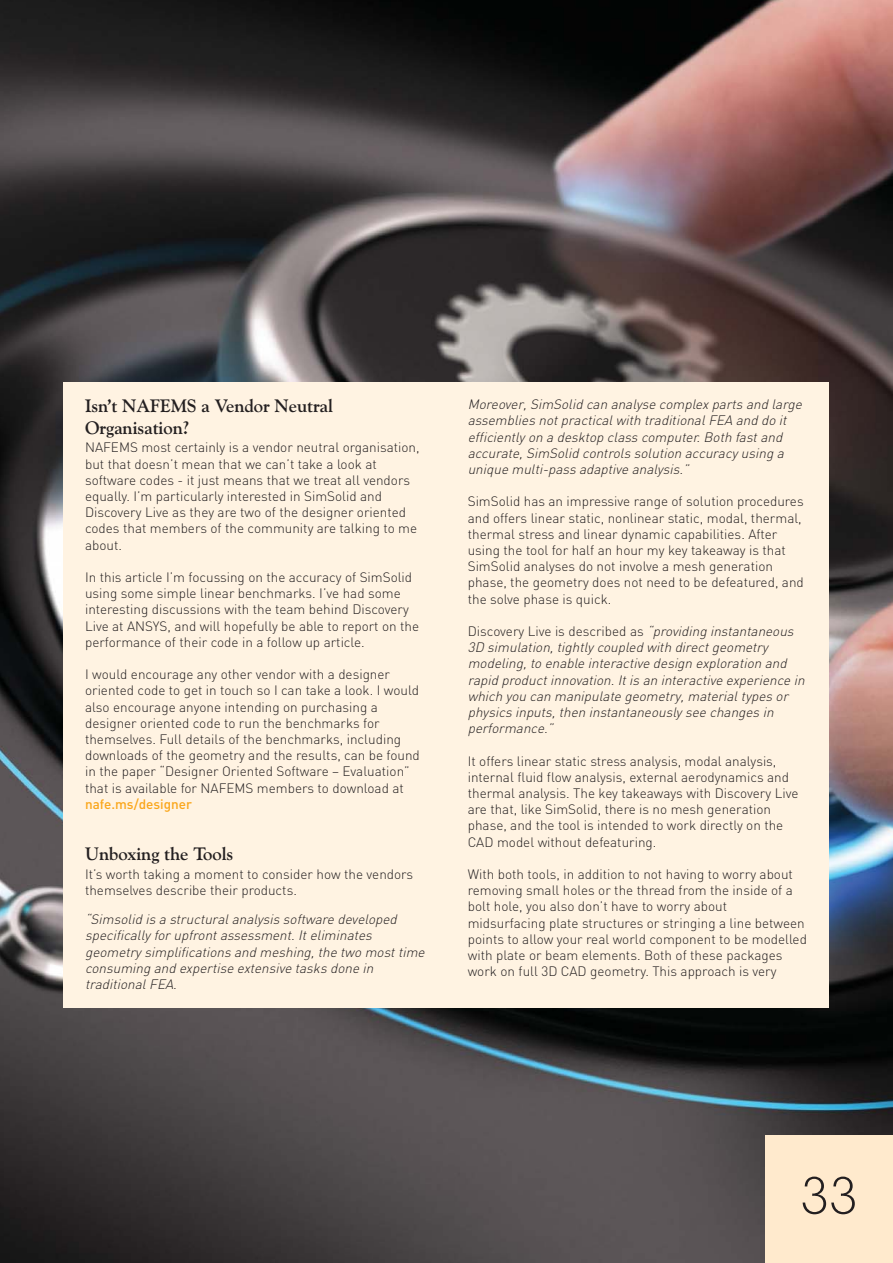
<style>
.page{position:relative;width:893px;height:1263px;background:#fff}
.page>*{position:absolute;margin:0;border:0;box-sizing:border-box;transform-origin:0 0}
.t1{font:300 54px "Rockwell";color:#231f20}
.t2{font:700 18px/21.6px "Goudy Old Style BT";color:#231f20}
.t3{font:300 13.5px/16.2px "DIN";color:#231f20}
.t4{font:italic 300 13.5px/16.2px "DIN";color:#231f20}
.t5{font:500 13.5px "DIN";color:#faa61a}
.s1{font-style:normal}
</style>
<div class="page">
<img style="left:0;top:0;width:893px;height:1263px">
<div style="left:765px;top:1135px;width:128px;height:128px;background:#ffeacd"></div>
<div style="left:64px;top:383px;width:765px;height:625px;background:#fff3e2"></div>
<h2 class="t2" style="left:85px;top:396px;width:249px">Isn’t NAFEMS a Vendor Neutral<br>Organisation?</h2>
<p class="t3" style="left:85px;top:441px;width:336px">NAFEMS most certainly is a vendor neutral organisation, but that doesn’t mean that we can’t take a look at software codes - it just means that we treat all vendors equally. I’m particularly interested in SimSolid and Discovery Live as they are two of the designer oriented codes that members of the community are talking to me about.</p>
<p class="t3" style="left:85px;top:571px;width:336px">In this article I’m focussing on the accuracy of SimSolid using some simple linear benchmarks. I’ve had some interesting discussions with the team behind Discovery Live at ANSYS, and will hopefully be able to report on the performance of their code in a follow up article.</p>
<p class="t3" style="left:85px;top:668px;width:336px">I would encourage any other vendor with a designer oriented code to get in touch so I can take a look. I would also encourage anyone intending on purchasing a designer oriented code to run the benchmarks for themselves. Full details of the benchmarks, including downloads of the geometry and the results, can be found in the paper “Designer Oriented Software – Evaluation” that is available for NAFEMS members to download at</p>
<p class="t5" style="left:85px;top:799px;width:109px">nafe.ms/designer</p>
<h2 class="t2" style="left:85px;top:844px;width:150px">Unboxing the Tools</h2>
<p class="t3" style="left:85px;top:868px;width:330px">It’s worth taking a moment to consider how the vendors themselves describe their products.</p>
<p class="t4" style="left:85px;top:913px;width:344px">“Simsolid is a structuralanalysis software developed specifically for upfrontassessment.Iteliminates geometry simplifications and meshing,the two mosttime consuming and expertise extensive tasks done in traditionalFEA.</p>
<p class="t4" style="left:468px;top:398px;width:338px">Moreover,SimSolid can analyse complex parts and large assemblies notpracticalwith traditionalFEA and do it efficiently on a desktop class computer.Both fastand accurate,SimSolid controls solution accuracy using a unique multi-pass adaptive analysis.”</p>
<p class="t3" style="left:468px;top:495px;width:338px">SimSolid has an impressive range of solution procedures and offers linear static, nonlinear static, modal, thermal, thermal stress and linear dynamic capabilities. After using the tool for half an hour my key takeaway is that SimSolid analyses do not involve a mesh generation phase, the geometry does not need to be defeatured, and the solve phase is quick.</p>
<p class="t4" style="left:468px;top:625px;width:341px"><span class="s1">Discovery Live is described as</span> “providing instantaneous 3D simulation,tightly coupled with directgeometry modeling,to enable interactive design exploration and rapid productinnovation.Itis an interactive experience in which you can manipulate geometry,materialtypes or physics inputs,then instantaneously see changes in performance.”</p>
<p class="t3" style="left:468px;top:754px;width:332px">It offers linear static stress analysis, modal analysis, internal fluid flow analysis, external aerodynamics and thermal analysis. The key takeaways with Discovery Live are that, like SimSolid, there is no mesh generation phase, and the tool is intended to work directly on the CAD model without defeaturing.</p>
<p class="t3" style="left:468px;top:868px;width:341px">With both tools, in addition to not having to worry about removing small holes or the thread from the inside of a bolt hole, you also don’t have to worry about midsurfacing plate structures or stringing a line between points to allow your real world component to be modelled with plate or beam elements. Both of these packages work on full 3D CAD geometry. This approach is very</p>
<h1 class="t1" style="left:800px;top:1177px;width:59px">33</h1>
</div>
